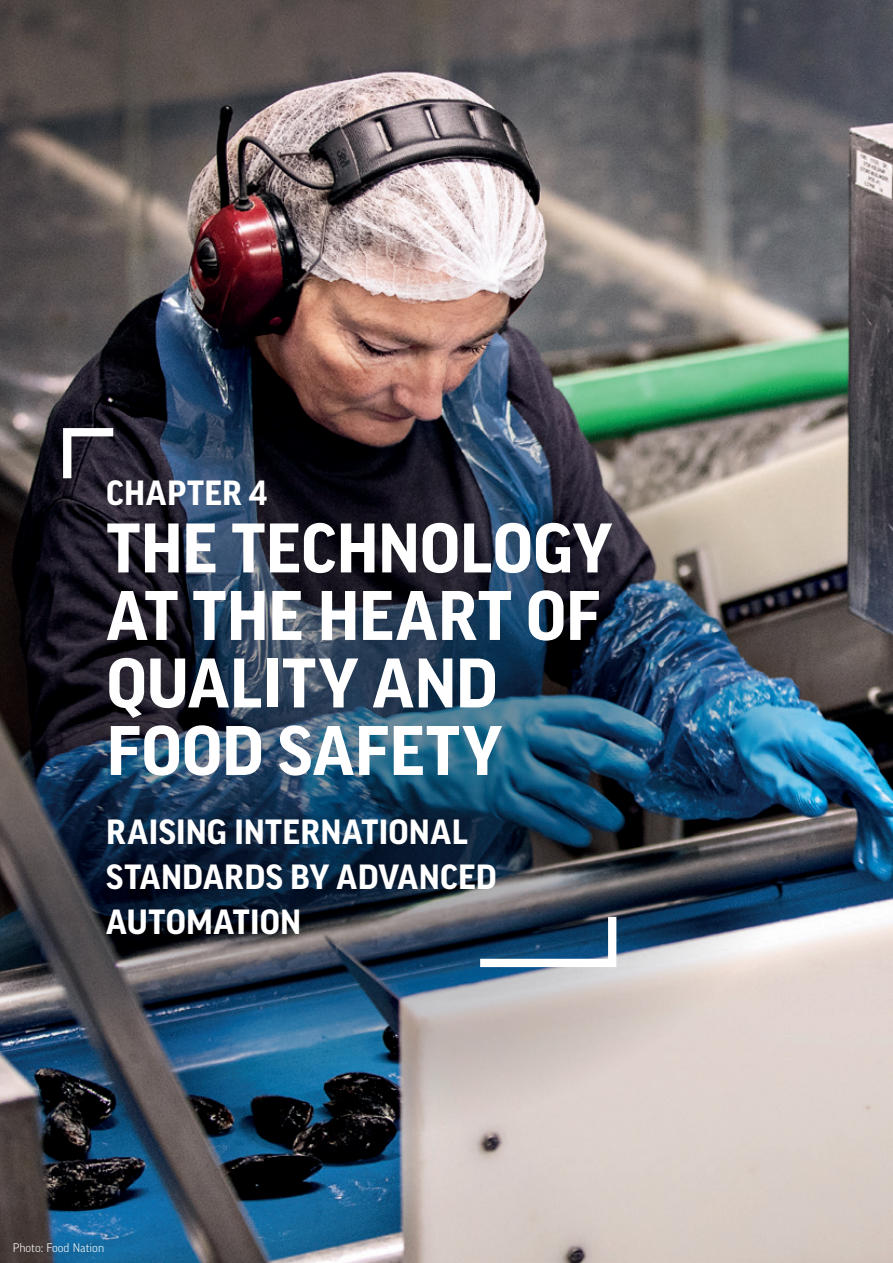
<style>
.page{position:relative;width:893px;height:1263px;background:#fff}
.page>*{position:absolute;margin:0;border:0;box-sizing:border-box;transform-origin:0 0}
.t1{font:700 67.5px/67.5px "Good Pro";color:#fff}
.t2{font:700 33.75px/45px "Good Pro";letter-spacing:.005em;color:#fff}
.t3{font:300 12px "Good Pro";color:#fff}
</style>
<div class="page">
<img style="left:0;top:0;width:892px;height:1263px">
<img style="left:0;top:346px;width:828px;height:794px">
<svg style="left:63px;top:428px;width:50px;height:50px"></svg>
<svg style="left:480px;top:917px;width:136px;height:50px"></svg>
<p class="t2" style="left:106px;top:470px;width:162px">CHAPTER 4</p>
<h1 class="t1" style="left:106px;top:514px;width:507px">THE TECHNOLOGY<br>AT THE HEART OF<br>QUALITY AND<br>FOOD SAFETY</h1>
<p class="t2" style="left:106px;top:810px;width:392px">RAISING INTERNATIONAL<br>STANDARDS BY ADVANCED<br>AUTOMATION</p>
<p class="t3" style="left:13px;top:1240px;width:93px">Photo: Food Nation</p>
</div>
